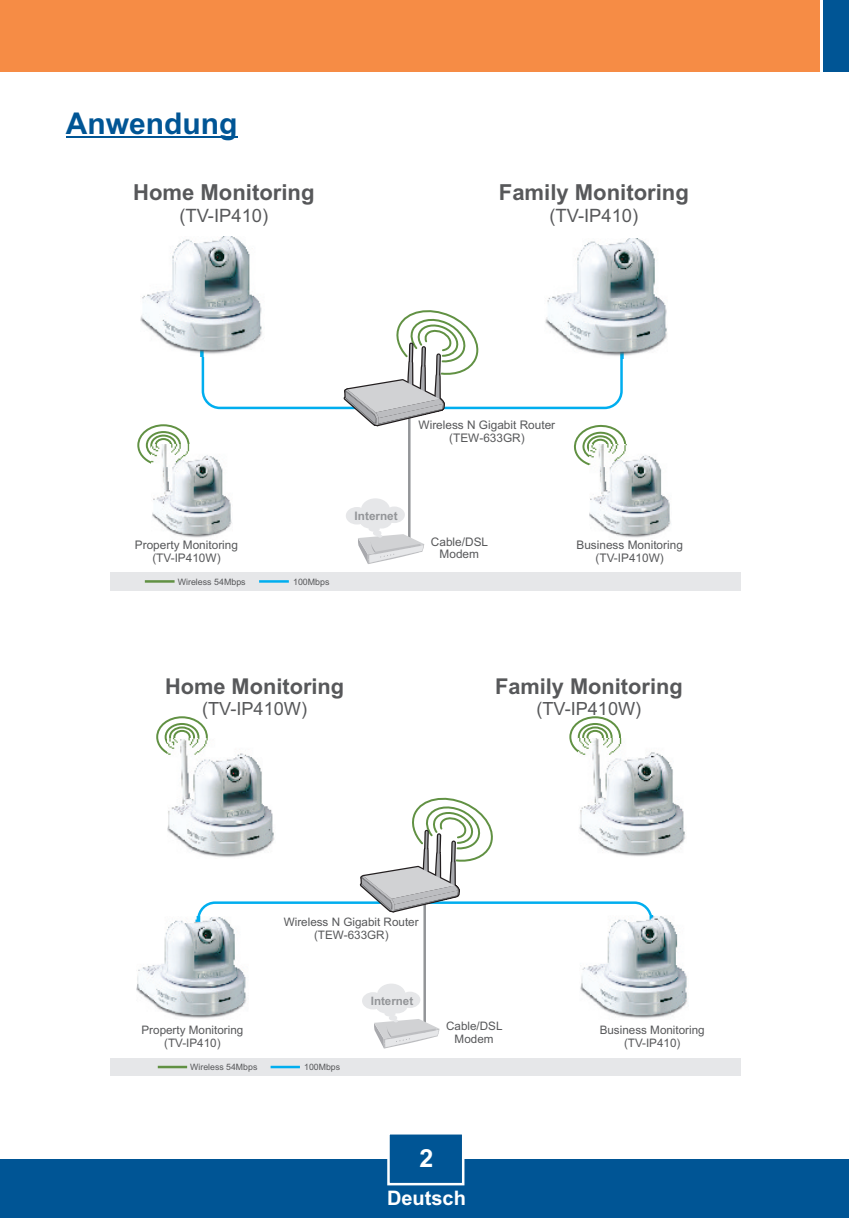
<style>
.page{position:relative;width:849px;height:1218px;background:#fff}
.page>*{position:absolute;margin:0;border:0;box-sizing:border-box;transform-origin:0 0}
.t1{font:700 30px "Arial";color:#005595}
.t2{font:700 25px "Arial";color:#fff}
.t3{font:700 22px "Arial";color:#57585a}
.t4{font:700 21.75px "Arial";color:#57585a}
.t5{font:700 20px "Arial";color:#fff}
.t6{font:18.5px "Arial";color:#57585a}
.t7{font:18.25px "Arial";color:#57585a}
.t8{font:11.75px/13px "Arial";color:#57585a;text-align:center}
.t9{font:700 11.75px "Arial";color:#939598}
.t10{font:700 11.5px "Arial";color:#939598}
.t11{font:8.75px "Arial";color:#57585a}
</style>
<div class="page">
<div style="left:0;top:1159px;width:849px;height:58px;background:#005595"></div>
<div style="left:0;top:0;width:820px;height:72px;background:#f68c45"></div>
<div style="left:823px;top:0;width:26px;height:72px;background:#005595"></div>
<svg style="left:387px;top:1134px;width:78px;height:52px"></svg>
<hr style="left:66px;top:137px;width:171px;height:1px;background:#005595">
<div style="left:111px;top:1058px;width:630px;height:17px;background:#e6e7e9"></div>
<hr style="left:158px;top:1065px;width:29px;height:3px;background:#619143">
<hr style="left:271px;top:1065px;width:29px;height:3px;background:#00aeef">
<svg style="left:156px;top:716px;width:496px;height:332px"></svg>
<img style="left:136px;top:916px;width:113px;height:103px">
<img style="left:579px;top:915px;width:108px;height:104px">
<svg style="left:137px;top:238px;width:494px;height:326px"></svg>
<img style="left:151px;top:445px;width:82px;height:94px">
<img style="left:589px;top:445px;width:82px;height:94px">
<div style="left:111px;top:572px;width:630px;height:18px;background:#e6e7e9"></div>
<hr style="left:145px;top:580px;width:30px;height:2px;background:#619143">
<hr style="left:259px;top:580px;width:30px;height:2px;background:#00aeef">
<img style="left:578px;top:738px;width:107px;height:119px">
<img style="left:167px;top:739px;width:109px;height:119px">
<img style="left:544px;top:239px;width:123px;height:119px">
<img style="left:140px;top:236px;width:125px;height:120px">
<h1 class="t1" style="left:66px;top:112px;width:173px">Anwendung</h1>
<h3 class="t3" style="left:133px;top:184px;width:183px">Home Monitoring</h3>
<h3 class="t6" style="left:179px;top:208px;width:90px">(TV-IP410)</h3>
<h3 class="t3" style="left:499px;top:184px;width:191px">Family Monitoring</h3>
<h3 class="t6" style="left:549px;top:208px;width:90px">(TV-IP410)</h3>
<p class="t8" style="left:418px;top:419px;width:138px">Wireless N Gigabit Router (TEW-633GR)</p>
<p class="t9" style="left:355px;top:511px;width:45px">Internet</p>
<p class="t8" style="left:135px;top:539px;width:105px">Property Monitoring (TV-IP410W)</p>
<p class="t8" style="left:431px;top:536px;width:59px">Cable/DSL<br>Modem</p>
<p class="t11" style="left:178px;top:578px;width:69px">Wireless 54Mbps</p>
<p class="t11" style="left:293px;top:578px;width:38px">100Mbps</p>
<p class="t8" style="left:576px;top:539px;width:108px">Business Monitoring (TV-IP410W)</p>
<h3 class="t4" style="left:165px;top:678px;width:181px">Home Monitoring</h3>
<h3 class="t7" style="left:202px;top:702px;width:106px">(TV-IP410W)</h3>
<h3 class="t4" style="left:495px;top:678px;width:189px">Family Monitoring</h3>
<h3 class="t7" style="left:536px;top:702px;width:106px">(TV-IP410W)</h3>
<p class="t8" style="left:284px;top:916px;width:136px">Wireless N Gigabit Router (TEW-633GR)</p>
<p class="t10" style="left:371px;top:996px;width:44px">Internet</p>
<p class="t8" style="left:141px;top:1024px;width:103px">Property Monitoring (TV-IP410)</p>
<p class="t8" style="left:446px;top:1021px;width:58px">Cable/DSL<br>Modem</p>
<p class="t11" style="left:190px;top:1063px;width:69px">Wireless 54Mbps</p>
<p class="t11" style="left:304px;top:1063px;width:37px">100Mbps</p>
<h2 class="t2" style="left:419px;top:1148px;width:15px">2</h2>
<h3 class="t5" style="left:387px;top:1190px;width:80px">Deutsch</h3>
<p class="t8" style="left:600px;top:1024px;width:107px">Business Monitoring (TV-IP410)</p>
</div>
